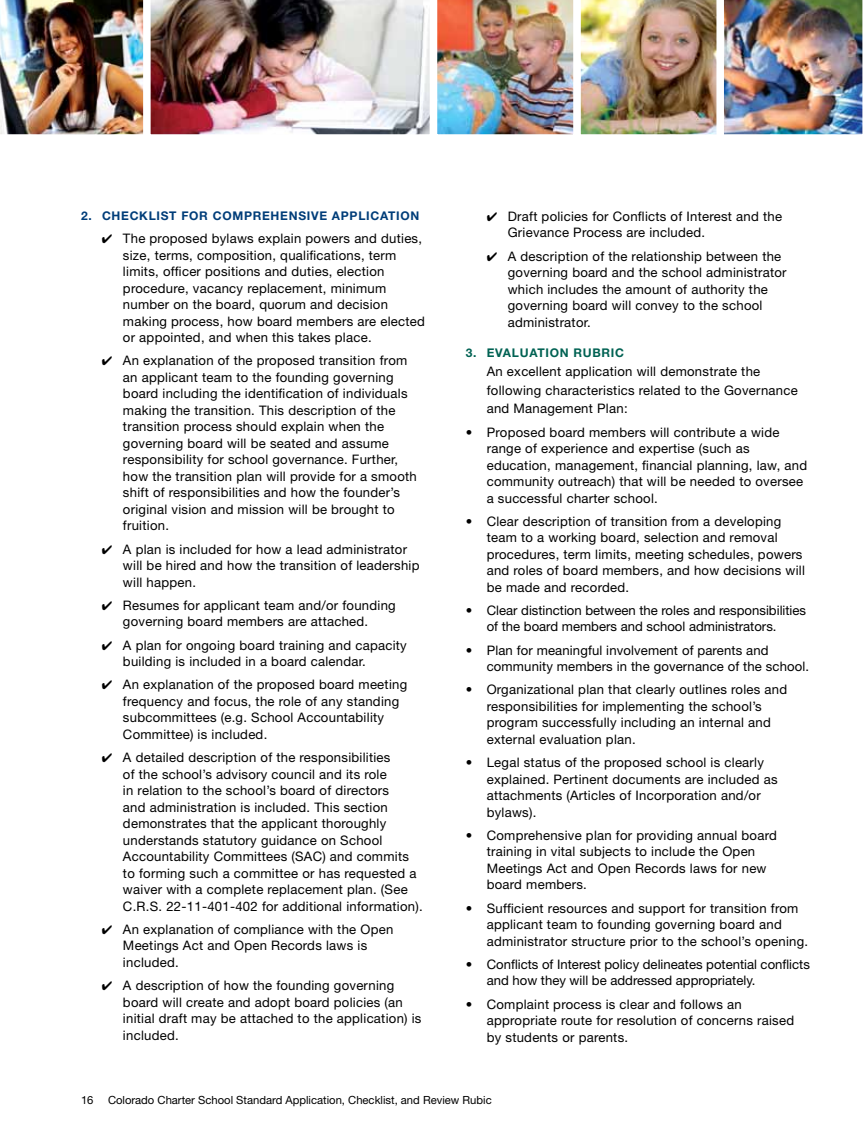
<style>
.page{position:relative;width:864px;height:1134px;background:#fff}
.page>*{position:absolute;margin:0;border:0;box-sizing:border-box;transform-origin:0 0}
.t1{font:13.2px/16.5px "Helvetica Neue";letter-spacing:.02em;color:#000}
.t2{font:13.2px/16.5px "Helvetica Neue";color:#000}
.t3{font:700 12px "Helvetica Neue";letter-spacing:.06em;color:#003d79}
.t4{font:700 12px "Helvetica Neue";letter-spacing:.09em;color:#006253}
.t5{font:11.25px "Helvetica Neue";color:#000}
</style>
<div class="page">
<img style="left:0;top:0;width:143px;height:135px">
<img style="left:143px;top:0;width:287px;height:135px">
<img style="left:437px;top:0;width:426px;height:135px">
<p class="t3" style="left:81px;top:208px;width:340px">2. CHECKLIST FOR COMPREHENSIVE APPLICATION</p>
<p class="t1" style="left:123px;top:230px;width:304px;text-indent:-21px">✔ The proposed bylaws explain powers and duties, size, terms, composition, qualifications, term limits, officer positions and duties, election procedure, vacancy replacement, minimum number on the board, quorum and decision making process, how board members are elected or appointed, and when this takes place.</p>
<p class="t1" style="left:123px;top:352px;width:295px;text-indent:-21px">✔ An explanation of the proposed transition from an applicant team to the founding governing board including the identification of individuals making the transition. This description of the transition process should explain when the governing board will be seated and assume responsibility for school governance. Further, how the transition plan will provide for a smooth shift of responsibilities and how the founder’s original vision and mission will be brought to fruition.</p>
<p class="t1" style="left:123px;top:541px;width:298px;text-indent:-21px">✔ A plan is included for how a lead administrator will be hired and how the transition of leadership will happen.</p>
<p class="t1" style="left:102px;top:597px;width:295px;text-align:center">✔ Resumes for applicant team and/or founding governing board members are attached.</p>
<p class="t1" style="left:123px;top:637px;width:285px;text-indent:-21px">✔ A plan for ongoing board training and capacity building is included in a board calendar.</p>
<p class="t1" style="left:123px;top:676px;width:286px;text-indent:-21px">✔ An explanation of the proposed board meeting frequency and focus, the role of any standing subcommittees (e.g. School Accountability Committee) is included.</p>
<p class="t1" style="left:123px;top:749px;width:301px;text-indent:-21px">✔ A detailed description of the responsibilities<br>of the school’s advisory council and its role<br>in relation to the school’s board of directors<br>and administration is included. This section demonstrates that the applicant thoroughly understands statutory guidance on School Accountability Committees (SAC) and commits to forming such a committee or has requested a waiver with a complete replacement plan. (See C.R.S. 22-11-401-402 for additional information).</p>
<p class="t1" style="left:123px;top:921px;width:272px;text-indent:-21px">✔ An explanation of compliance with the Open<br>Meetings Act and Open Records laws is included.</p>
<p class="t1" style="left:123px;top:977px;width:300px;text-indent:-21px">✔ A description of how the founding governing board will create and adopt board policies (an initial draft may be attached to the application) is included.</p>
<p class="t1" style="left:508px;top:208px;width:276px;text-indent:-21px">✔ Draft policies for Conflicts of I nterest and the<br>Grievance Process are included.</p>
<p class="t1" style="left:508px;top:248px;width:280px;text-indent:-21px">✔ A description of the relationship between the governing board and the school administrator which includes the amount of authority the governing board will convey to the school administrator.</p>
<p class="t4" style="left:466px;top:345px;width:158px">3. EVALUATION RU BRIC</p>
<p class="t1" style="left:487px;top:361px;width:313px;line-height:18.8px">An excellent application will demonstrate the following characteristics related to the Governance and Management Plan:</p>
<p class="t1" style="left:487px;top:423px;width:322px;text-indent:-21px">• Proposed board members will contribute a wide range of experience and expertise (such as education, management, financial planning, law, and community outreach) that will be needed to oversee a successful charter school.</p>
<p class="t1" style="left:487px;top:513px;width:320px;text-indent:-21px">• Clear description of transition from a developing team to a working board, selection and removal procedures, term limits, meeting schedules, powers and roles of board members, and how decisions will be made and recorded.</p>
<p class="t2" style="left:487px;top:602px;width:321px;text-indent:-21px">• Clear distinction between the roles and responsibilities of the board members and school administrators.</p>
<p class="t1" style="left:487px;top:642px;width:324px;text-indent:-21px">• Plan for meaningful involvement of parents and community members in the governance of the school.</p>
<p class="t1" style="left:487px;top:681px;width:302px;text-indent:-21px">• Organizational plan that clearly outlines roles and responsibilities for implementing the school’s program successfully including an internal and external evaluation plan.</p>
<p class="t1" style="left:487px;top:754px;width:292px;text-indent:-21px">• Legal status of the proposed school is clearly explained. Pertinent documents are included as attachments (Articles of I ncorporation and/or bylaws).</p>
<p class="t1" style="left:487px;top:827px;width:292px;text-indent:-21px">• Comprehensive plan for providing annual board training in vital subjects to include the Open Meetings Act and Open Records laws for new board members.</p>
<p class="t1" style="left:487px;top:900px;width:323px;text-indent:-21px">• Sufficient resources and support for transition from applicant team to founding governing board and administrator structure prior to the school’s opening.</p>
<p class="t2" style="left:487px;top:956px;width:325px;text-indent:-21px">• Conflicts of I nterest policy delineates potential conflicts and how they will be addressed appropriately.</p>
<p class="t1" style="left:487px;top:996px;width:309px;text-indent:-21px">• Complaint process is clear and follows an appropriate route for resolution of concerns raised by students or parents.</p>
<p class="t5" style="left:81px;top:1094px;width:14px">16</p>
<p class="t5" style="left:108px;top:1094px;width:385px">Colorado Charter School Standard Application, Checklist, and Review Rubic</p>
</div>
